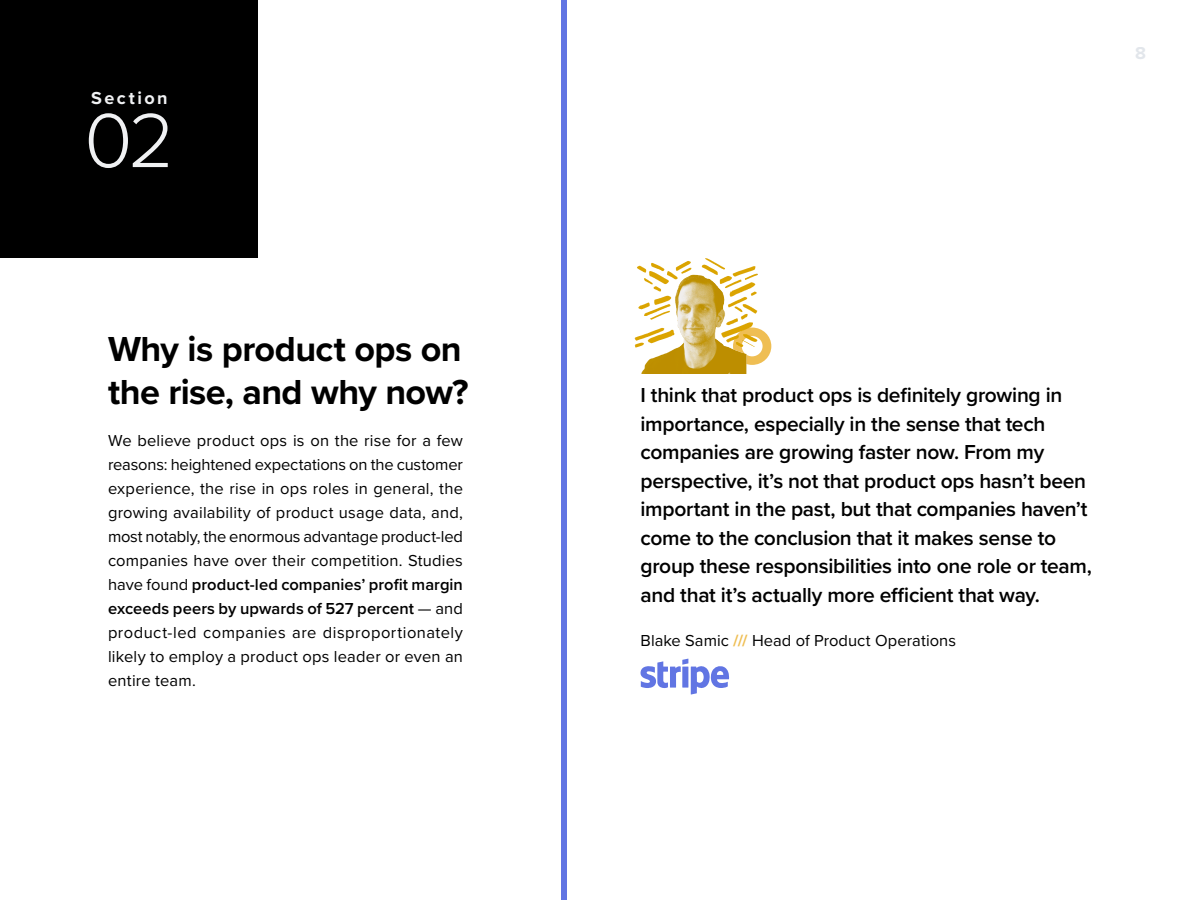
<style>
.page{position:relative;width:1200px;height:900px;background:#fff}
.page>*{position:absolute;margin:0;border:0;box-sizing:border-box;transform-origin:0 0}
.t1{font:300 79.5px "Proxima Nova";color:#f0f1f3}
.t2{font:700 36px/43.2px "Proxima Nova";letter-spacing:-.015em;color:#000}
.t3{font:600 21px/28.5px "Proxima Nova";letter-spacing:-.015em;color:#000}
.t4{font:700 18px "Proxima Nova";letter-spacing:.14em;color:#f0f1f3}
.t5{font:700 18px "Proxima Nova";color:#cbd2db}
.t6{font:16.5px/24px "Proxima Nova";letter-spacing:.01em;color:#000;text-align:justify}
.s1{font-weight:600}
.s2{font-weight:700;color:#efbe53}
</style>
<div class="page">
<div style="left:0;top:0;width:258px;height:258px;background:#000"></div>
<svg style="left:640px;top:659px;width:89px;height:36px"></svg>
<div style="left:561px;top:0;width:6px;height:900px;background:#6175e3"></div>
<svg style="left:763px;top:331px;width:8px;height:31px"></svg>
<img style="left:634px;top:258px;width:129px;height:116px">
<p class="t4" style="left:91px;top:85px;width:78px">Section</p>
<p class="t1" style="left:84px;top:81px;width:92px">02</p>
<p class="t2" style="left:108px;top:326px;width:362px">Why is product ops on the rise, and why now?</p>
<p class="t6" style="left:108px;top:428px;width:357px">We believe product ops is on the rise for a few reasons: heightened expectations on the customer experience, the rise in ops roles in general, the growing availability of product usage data, and, most notably, the enormous advantage product-led companies have over their competition. Studies have found <span class="s1">product-led companies’ profit margin exceeds peers by upwards of 527 percent</span> — and product-led companies are disproportionately likely to employ a product ops leader or even an entire team.</p>
<p class="t5" style="left:1135px;top:40px;width:12px">8</p>
<p class="t3" style="left:640px;top:380px;width:453px">I think that product ops is definitely growing in importance, especially in the sense that tech companies are growing faster now. From my perspective, it’s not that product ops hasn’t been important in the past, but that companies haven’t come to the conclusion that it makes sense to group these responsibilities into one role or team, and that it’s actually more efficient that way.</p>
<p class="t6" style="left:640px;top:628px;width:317px">Blake Samic <span class="s2">///</span> Head of Product Operations</p>
</div>
